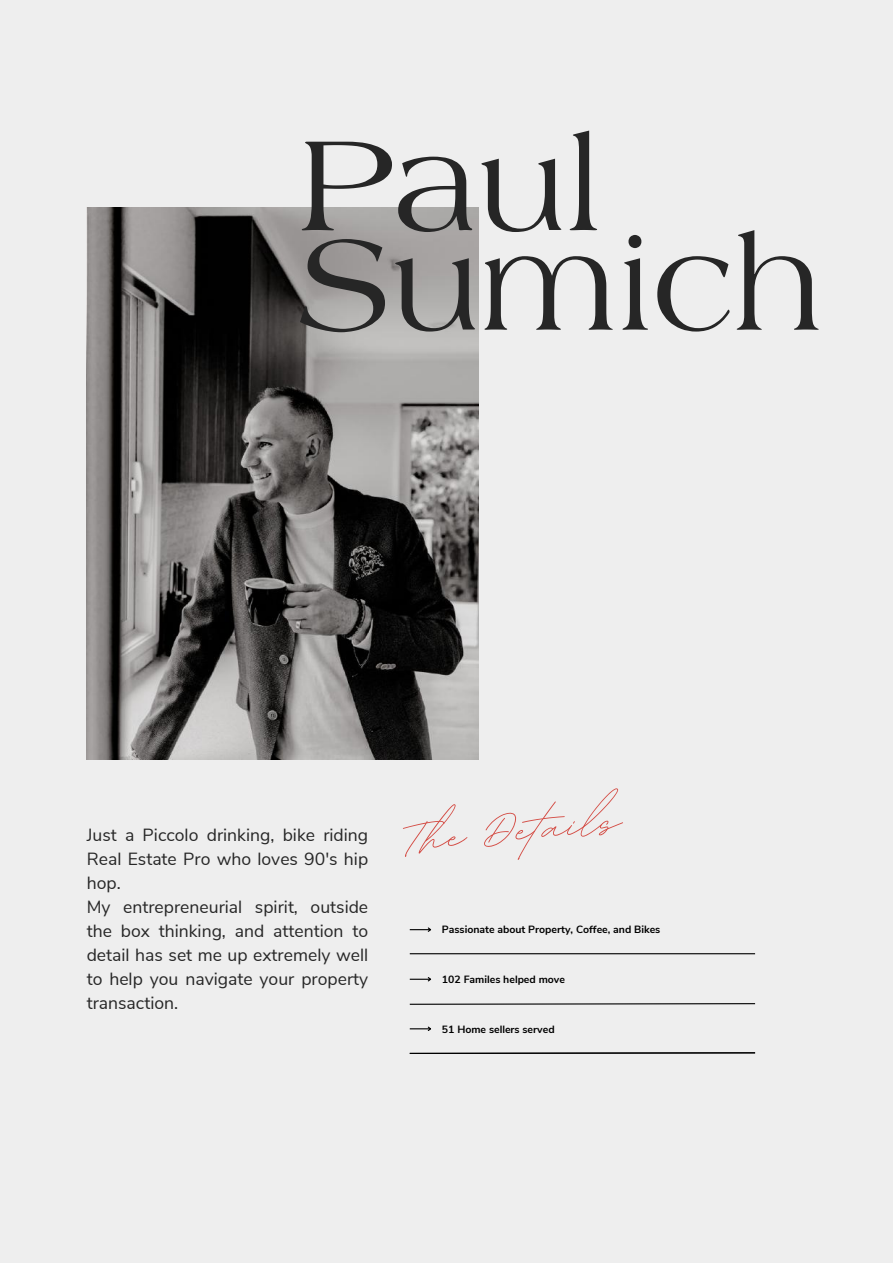
<style>
.page{position:relative;width:893px;height:1264px;background:#fff}
.page>*{position:absolute;margin:0;border:0;box-sizing:border-box;transform-origin:0 0}
.t1{font:137.1px/99.4px "Laguna";color:#262626}
.t2{font:80.7px "BD Script";color:#d44c44}
.t3{font:17.55px/24px "Nunito Sans";color:#262626}
.t4{font:700 10.5px "Nunito Sans";color:#000}
</style>
<div class="page">
<div style="left:0;top:0;width:892px;height:1262px;background:#eee"></div>
<img style="left:87px;top:207px;width:391px;height:552px">
<hr style="left:410px;top:953px;width:345px;height:1px;background:#000">
<svg style="left:409px;top:1003px;width:347px;height:2px"></svg>
<svg style="left:410px;top:927px;width:22px;height:5px"></svg>
<svg style="left:410px;top:977px;width:22px;height:5px"></svg>
<svg style="left:410px;top:1026px;width:21px;height:5px"></svg>
<svg style="left:409px;top:1052px;width:347px;height:2px"></svg>
<h1 class="t1" style="left:299px;top:144px;width:524px">Paul<br>Sumich</h1>
<p class="t3" style="left:87px;top:823px;width:283px">Just a Piccolo drinking, bike riding<br>Real Estate Pro who loves 90's hip hop.<br>My entrepreneurial spirit, outside the box thinking, and attention to detail has set me up extremely well to help you navigate your property transaction.</p>
<h2 class="t2" style="left:397px;top:786px;width:221px;rotate:-5deg">The Details</h2>
<p class="t4" style="left:442px;top:922px;width:220px">Passionate about Property, Coffee, and Bikes</p>
<p class="t4" style="left:442px;top:972px;width:125px">102 Familes helped move</p>
<p class="t4" style="left:442px;top:1022px;width:114px">51 Home sellers served</p>
</div>
